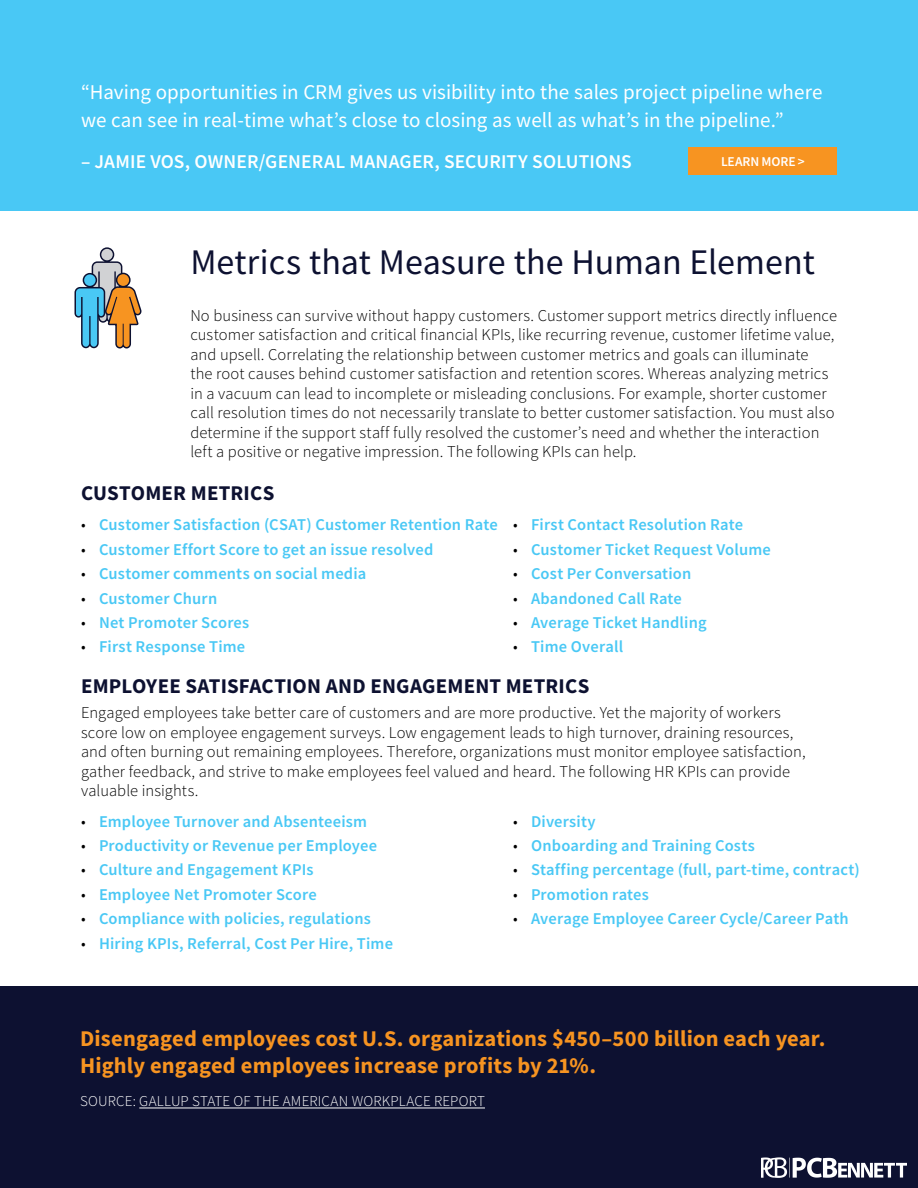
<style>
.page{position:relative;width:918px;height:1188px;background:#fff}
.page>*{position:absolute;margin:0;border:0;box-sizing:border-box;transform-origin:0 0}
.t1{font:36px "Source Sans Pro";color:#0d1131}
.t2{font:700 22.5px/27px "Source Sans Pro";letter-spacing:.005em;color:#f79421}
.t3{font:21px/28.5px "Source Sans Pro";letter-spacing:.005em;color:#fff}
.t4{font:700 21px "Source Sans Pro";letter-spacing:.01em;color:#0d1131}
.t5{font:600 19.5px "Source Sans Pro";letter-spacing:.005em;color:#fff}
.t6{font:300 16.5px/19.5px "Source Sans Pro";letter-spacing:.005em;color:#000}
.t7{font:600 16.5px "Source Sans Pro";letter-spacing:.01em;color:#49c8f5}
.t8{font:300 15px "Source Sans Pro";letter-spacing:.015em;color:#fff}
.t9{font:600 13.5px "Source Sans Pro";letter-spacing:-.005em;color:#fff}
.s1{font-weight:300;color:#000}
</style>
<div class="page">
<div style="left:0;top:40px;width:918px;height:171px;background:#49c8f5"></div>
<div style="left:689px;top:148px;width:148px;height:27px;background:#f79421"></div>
<div style="left:0;top:0;width:918px;height:43px;background:#49c8f5"></div>
<div style="left:0;top:986px;width:918px;height:174px;background:#0d1131"></div>
<hr style="left:139px;top:1108px;width:346px;height:1px;background:#fff">
<div style="left:0;top:1158px;width:918px;height:30px;background:#0d1131"></div>
<svg style="left:74px;top:247px;width:68px;height:102px"></svg>
<img style="left:761px;top:1157px;width:146px;height:21px">
<p class="t3" style="left:81px;top:78px;width:743px">“Having opportunities in CRM gives us visibility into the sales project pipeline where we can see in real-time what’s close to closing as well as what’s in the pipeline.”</p>
<p class="t5" style="left:81px;top:149px;width:552px">– JAMIE VOS, OWNER/GENERAL MANAGER, SECURITY SOLUTIONS</p>
<p class="t9" style="left:721px;top:153px;width:85px">LEARN MORE &gt;</p>
<h1 class="t1" style="left:190px;top:240px;width:626px">Metrics that Measure the Human Element</h1>
<p class="t6" style="left:190px;top:306px;width:648px">No business can survive without happy customers. Customer support metrics directly influence customer satisfaction and critical financial KPIs, like recurring revenue, customer lifetime value, and upsell. Correlating the relationship between customer metrics and goals can illuminate<br>the root causes behind customer satisfaction and retention scores. Whereas analyzing metrics in a vacuum can lead to incomplete or misleading conclusions. For example, shorter customer call resolution times do not necessarily translate to better customer satisfaction. You must also determine if the support staff fully resolved the customer’s need and whether the interaction left a positive or negative impression. The following KPIs can help.</p>
<p class="t4" style="left:81px;top:479px;width:195px">CUSTOMER METRICS</p>
<p class="t7" style="left:81px;top:514px;width:664px"><span class="s1">•</span> Customer Satisfaction (CSAT) Customer Retention Rate <span class="s1">•</span> First Contact Resolution Rate</p>
<p class="t7" style="left:81px;top:539px;width:354px"><span class="s1">•</span> Customer Effort Score to get an issue resolved</p>
<p class="t7" style="left:513px;top:539px;width:259px"><span class="s1">•</span> Customer Ticket Request Volume</p>
<p class="t7" style="left:81px;top:563px;width:287px"><span class="s1">•</span> Customer comments on social media</p>
<p class="t7" style="left:513px;top:563px;width:180px"><span class="s1">•</span> Cost Per Conversation</p>
<p class="t7" style="left:81px;top:587px;width:138px"><span class="s1">•</span> Customer Churn</p>
<p class="t7" style="left:513px;top:587px;width:170px"><span class="s1">•</span> Abandoned Call Rate</p>
<p class="t7" style="left:81px;top:612px;width:170px"><span class="s1">•</span> Net Promoter Scores</p>
<p class="t7" style="left:513px;top:612px;width:195px"><span class="s1">•</span> Average Ticket Handling</p>
<p class="t7" style="left:81px;top:636px;width:166px"><span class="s1">•</span> First Response Time</p>
<p class="t7" style="left:513px;top:636px;width:112px"><span class="s1">•</span> Time Overall</p>
<p class="t4" style="left:81px;top:672px;width:510px">EMPLOYEE SATISFACTION AND ENGAGEMENT METRICS</p>
<p class="t6" style="left:81px;top:703px;width:726px">Engaged employees take better care of customers and are more productive. Yet the majority of workers score low on employee engagement surveys. Low engagement leads to high turnover, draining resources, and often burning out remaining employees. Therefore, organizations must monitor employee satisfaction, gather feedback, and strive to make employees feel valued and heard. The following HR KPIs can provide valuable insights.</p>
<p class="t7" style="left:81px;top:810px;width:288px"><span class="s1">•</span> Employee Turnover and Absenteeism</p>
<p class="t7" style="left:513px;top:810px;width:84px"><span class="s1">•</span> Diversity</p>
<p class="t7" style="left:81px;top:835px;width:298px"><span class="s1">•</span> Productivity or Revenue per Employee</p>
<p class="t7" style="left:513px;top:835px;width:244px"><span class="s1">•</span> Onboarding and Training Costs</p>
<p class="t7" style="left:81px;top:859px;width:234px"><span class="s1">•</span> Culture and Engagement KPIs</p>
<p class="t7" style="left:513px;top:859px;width:348px"><span class="s1">•</span> Staffing percentage (full, part-time, contract)</p>
<p class="t7" style="left:81px;top:884px;width:237px"><span class="s1">•</span> Employee Net Promoter Score</p>
<p class="t7" style="left:513px;top:884px;width:138px"><span class="s1">•</span> Promotion rates</p>
<p class="t7" style="left:81px;top:908px;width:291px"><span class="s1">•</span> Compliance with policies, regulations</p>
<p class="t7" style="left:513px;top:908px;width:337px"><span class="s1">•</span> Average Employee Career Cycle/Career Path</p>
<p class="t7" style="left:81px;top:932px;width:314px"><span class="s1">•</span> Hiring KPIs, Referral, Cost Per Hire, Time</p>
<h2 class="t2" style="left:80px;top:1025px;width:747px">Disengaged employees cost U.S. organizations $450–500 billion each year.<br>Highly engaged employees increase profits by 21%.</h2>
<p class="t8" style="left:80px;top:1092px;width:406px">SOURCE: GALLUP STATE OF THE AMERICAN WORKPLACE REPORT</p>
</div>
